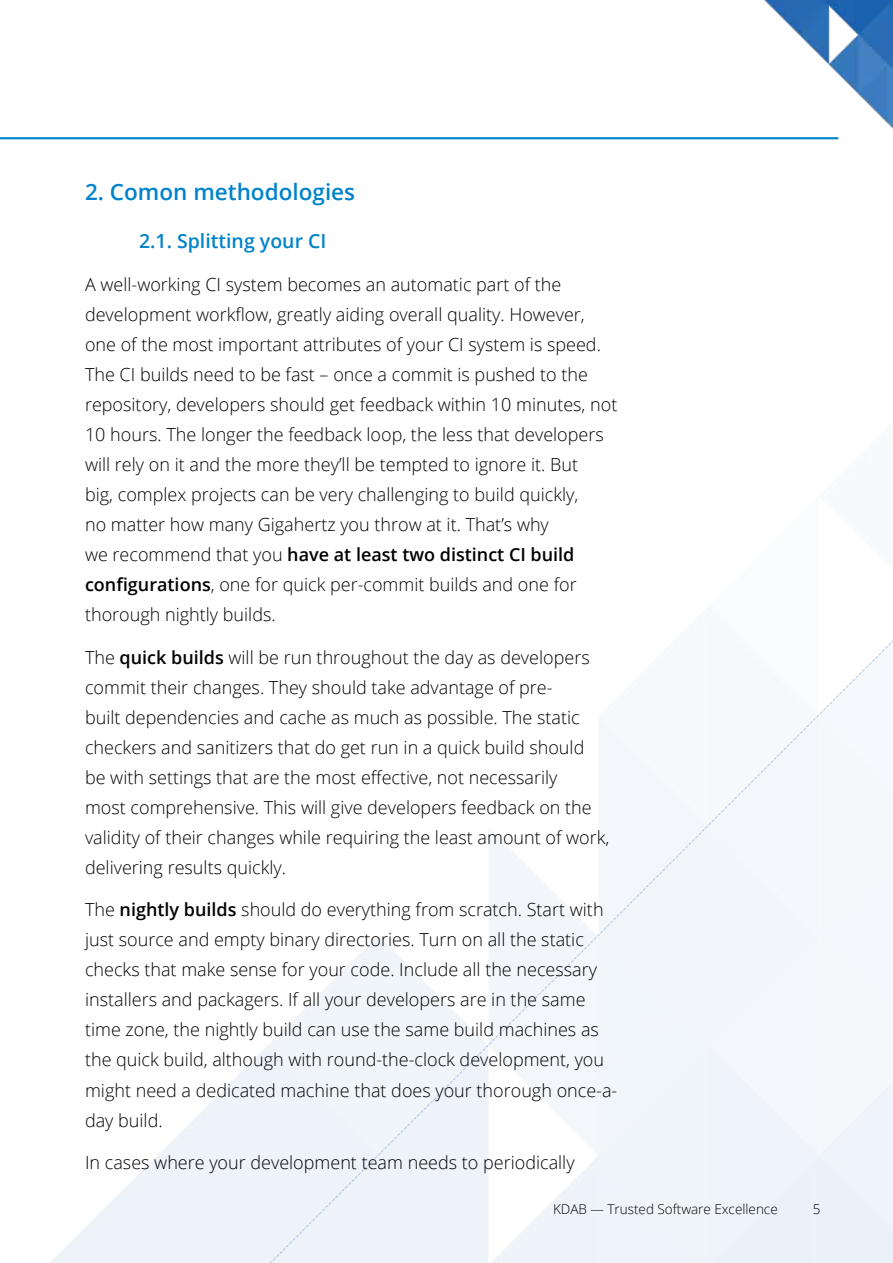
<style>
.page{position:relative;width:893px;height:1263px;background:#fff}
.page>*{position:absolute;margin:0;border:0;box-sizing:border-box;transform-origin:0 0}
.t1{font:600 22.5px "Open Sans";color:#0083ca}
.t2{font:600 19.5px "Open Sans";color:#0083ca}
.t3{font:300 18px/30px "Open Sans";color:#000}
.t4{font:300 13.5px "Open Sans";color:#000}
.s1{font-weight:600}
</style>
<div class="page">
<img style="left:50px;top:617px;width:843px;height:646px">
<img style="left:725px;top:0;width:168px;height:140px">
<hr style="left:0;top:137px;width:838px;height:2px;background:#0083ca">
<p class="t1" style="left:85px;top:177px;width:272px">2. Comon methodologies</p>
<p class="t2" style="left:139px;top:228px;width:189px">2.1. Splitting your CI</p>
<p class="t3" style="left:85px;top:269px;width:534px">A well-working CI system becomes an automatic part of the development workflow, greatly aiding overall quality. However, one of the most important attributes of your CI system is speed.<br>The CI builds need to be fast – once a commit is pushed to the repository, developers should get feedback within 10 minutes, not 10 hours. The longer the feedback loop, the less that developers will rely on it and the more they’ll be tempted to ignore it. But<br>big, complex projects can be very challenging to build quickly,<br>no matter how many Gigahertz you throw at it. That’s why<br>we recommend that you <span class="s1">have at least two distinct CI build configurations</span>, one for quick per-commit builds and one for thorough nightly builds.</p>
<p class="t3" style="left:85px;top:642px;width:526px">The <span class="s1">quick builds</span> will be run throughout the day as developers commit their changes. They should take advantage of pre-<br>built dependencies and cache as much as possible. The static checkers and sanitizers that do get run in a quick build should be with settings that are the most effective, not necessarily<br>most comprehensive. This will give developers feedback on the validity of their changes while requiring the least amount of work, delivering results quickly.</p>
<p class="t3" style="left:85px;top:894px;width:534px">The <span class="s1">nightly builds</span> should do everything from scratch. Start with just source and empty binary directories. Turn on all the static checks that make sense for your code. Include all the necessary installers and packagers. If all your developers are in the same time zone, the nightly build can use the same build machines as the quick build, although with round-the-clock development, you might need a dedicated machine that does your thorough once-a&shy;day build.</p>
<p class="t3" style="left:85px;top:1147px;width:491px">In cases where your development team needs to periodically</p>
<p class="t4" style="left:553px;top:1200px;width:226px">KDAB — Trusted Software Excellence</p>
<p class="t4" style="left:813px;top:1200px;width:9px">5</p>
</div>
